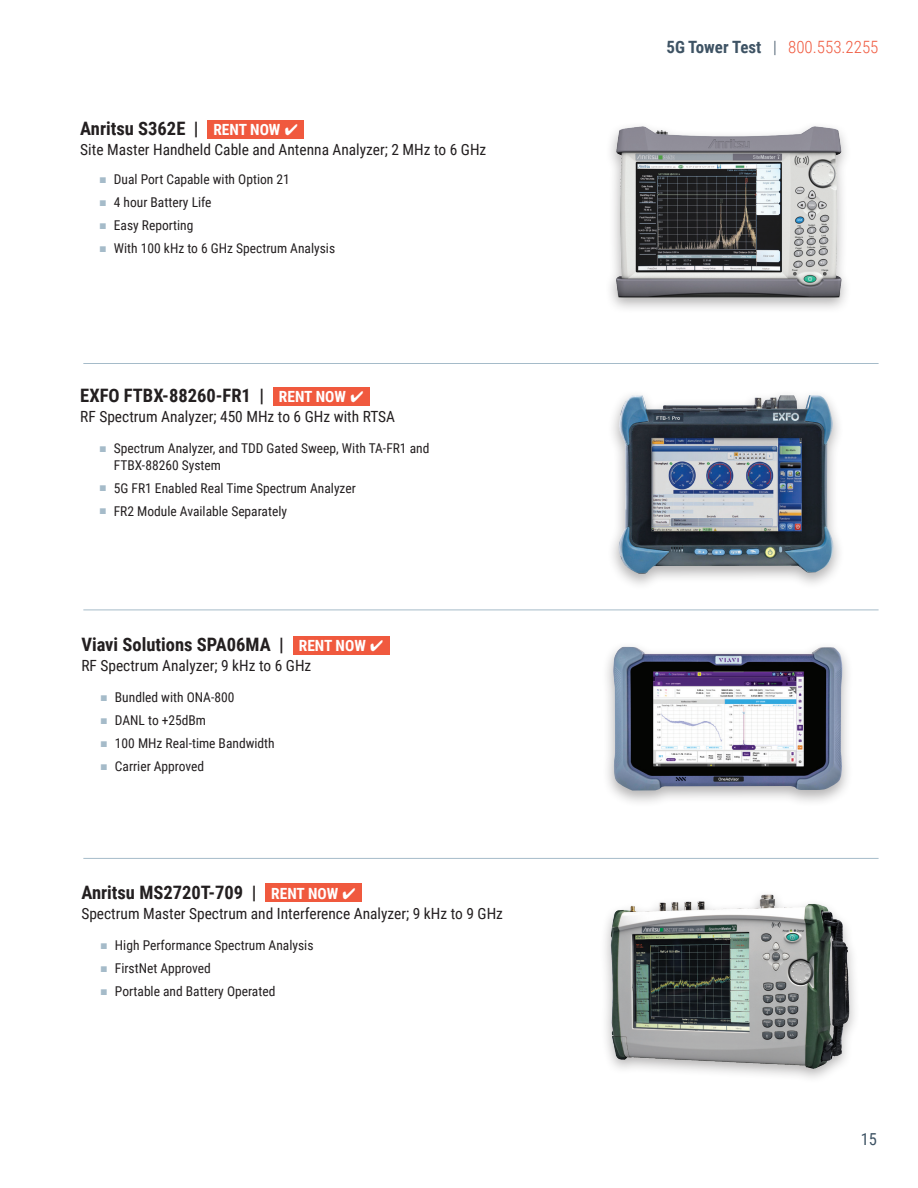
<style>
.page{position:relative;width:918px;height:1188px;background:#fff}
.page>*{position:absolute;margin:0;border:0;box-sizing:border-box;transform-origin:0 0}
.Equip_Name{font:700 18.45px "Roboto Condensed";color:#231f20}
.t1{font:300 16.95px "Roboto Condensed";color:#f0593e}
.Product_Type{font:700 16.95px "Roboto Condensed";color:#3e5364}
.t2{font:16.5px "Roboto Condensed";color:#3e5364}
.Equip_Sub_Name{font:15.45px "Roboto Condensed";color:#231f20}
.TOC_Category{font:700 15.45px "Roboto Condensed";color:#fff}
.t3{font:13.5px/16.2px "Roboto Condensed";color:#231f20}
.s1{color:#a5bbc9}
.s2{color:#3e5364}
</style>
<div class="page">
<hr style="left:83px;top:363px;width:796px;height:1px;background:#a5bbc9">
<hr style="left:83px;top:610px;width:796px;height:1px;background:#a5bbc9">
<hr style="left:83px;top:858px;width:796px;height:1px;background:#a5bbc9">
<div style="left:207px;top:120px;width:97px;height:18px;background:#f0593e"></div>
<div style="left:293px;top:636px;width:97px;height:18px;background:#f0593e"></div>
<div style="left:265px;top:883px;width:97px;height:19px;background:#f0593e"></div>
<div style="left:273px;top:387px;width:97px;height:18px;background:#f0593e"></div>
<img style="left:610px;top:126px;width:236px;height:182px">
<div style="left:600px;top:888px;width:260px;height:196px;background:#231f20;opacity:.35"></div>
<img style="left:609px;top:892px;width:242px;height:179px">
<div style="left:602px;top:640px;width:252px;height:167px;background:#231f20;opacity:.35"></div>
<img style="left:613px;top:647px;width:229px;height:144px">
<div style="left:607px;top:389px;width:238px;height:201px;background:#231f20;opacity:.35"></div>
<img style="left:618px;top:395px;width:216px;height:179px">
<p class="Equip_Name" style="left:80px;top:116px;width:120px">Anritsu S362E |</p>
<p class="TOC_Category" style="left:213px;top:119px;width:86px">RENT NOW ✔</p>
<p class="Equip_Sub_Name" style="left:80px;top:139px;width:408px">Site Master Handheld Cable and Antenna Analyzer; 2 MHz to 6 GHz</p>
<p class="t3" style="left:100px;top:170px;width:192px"><span class="s1">■</span> Dual Port Capable with Option 21</p>
<p class="t3" style="left:100px;top:193px;width:113px"><span class="s1">■</span> 4 hour Battery Life</p>
<p class="t3" style="left:100px;top:216px;width:95px"><span class="s1">■</span> Easy Reporting</p>
<p class="t3" style="left:100px;top:239px;width:237px"><span class="s1">■</span> With 100 kHz to 6 GHz Spectrum Analysis</p>
<p class="Equip_Name" style="left:80px;top:383px;width:185px">EXFO FTBX-88260-FR1 |</p>
<p class="TOC_Category" style="left:279px;top:386px;width:86px">RENT NOW ✔</p>
<p class="Equip_Sub_Name" style="left:80px;top:406px;width:316px">RF Spectrum Analyzer; 450 MHz to 6 GHz with RTSA</p>
<p class="t3" style="left:114px;top:440px;width:317px;text-indent:-14px"><span class="s1">■</span> Spectrum Analyzer, and TDD Gated Sweep, With TA-FR1 and<br>FTBX-88260 System</p>
<p class="t3" style="left:100px;top:479px;width:258px"><span class="s1">■</span> 5G FR1 Enabled Real Time Spectrum Analyzer</p>
<p class="t3" style="left:100px;top:502px;width:189px"><span class="s1">■</span> FR2 Module Available Separately</p>
<p class="Equip_Name" style="left:81px;top:632px;width:204px">Viavi Solutions SPA06MA |</p>
<p class="TOC_Category" style="left:299px;top:635px;width:86px">RENT NOW ✔</p>
<p class="Equip_Sub_Name" style="left:81px;top:655px;width:232px">RF Spectrum Analyzer; 9 kHz to 6 GHz</p>
<p class="t3" style="left:101px;top:689px;width:135px"><span class="s1">■</span> Bundled with ONA-800</p>
<p class="t3" style="left:101px;top:712px;width:107px"><span class="s1">■</span> DANL to +25dBm</p>
<p class="t3" style="left:101px;top:735px;width:175px"><span class="s1">■</span> 100 MHz Real-time Bandwidth</p>
<p class="t3" style="left:101px;top:758px;width:105px"><span class="s1">■</span> Carrier Approved</p>
<p class="Equip_Name" style="left:81px;top:879px;width:177px">Anritsu MS2720T-709 |</p>
<p class="TOC_Category" style="left:271px;top:882px;width:86px">RENT NOW ✔</p>
<p class="Equip_Sub_Name" style="left:81px;top:903px;width:423px">Spectrum Master Spectrum and Interference Analyzer; 9 kHz to 9 GHz</p>
<p class="t3" style="left:101px;top:936px;width:214px"><span class="s1">■</span> High Performance Spectrum Analysis</p>
<p class="t3" style="left:101px;top:959px;width:112px"><span class="s1">■</span> FirstNet Approved</p>
<p class="t3" style="left:101px;top:982px;width:176px"><span class="s1">■</span> Portable and Battery Operated</p>
<p class="Product_Type" style="left:666px;top:35px;width:97px">5G Tower Test</p>
<p class="t1" style="left:773px;top:35px;width:107px"><span class="s2">|</span> 800.553.2255</p>
<p class="t2" style="left:861px;top:1128px;width:18px">15</p>
</div>
